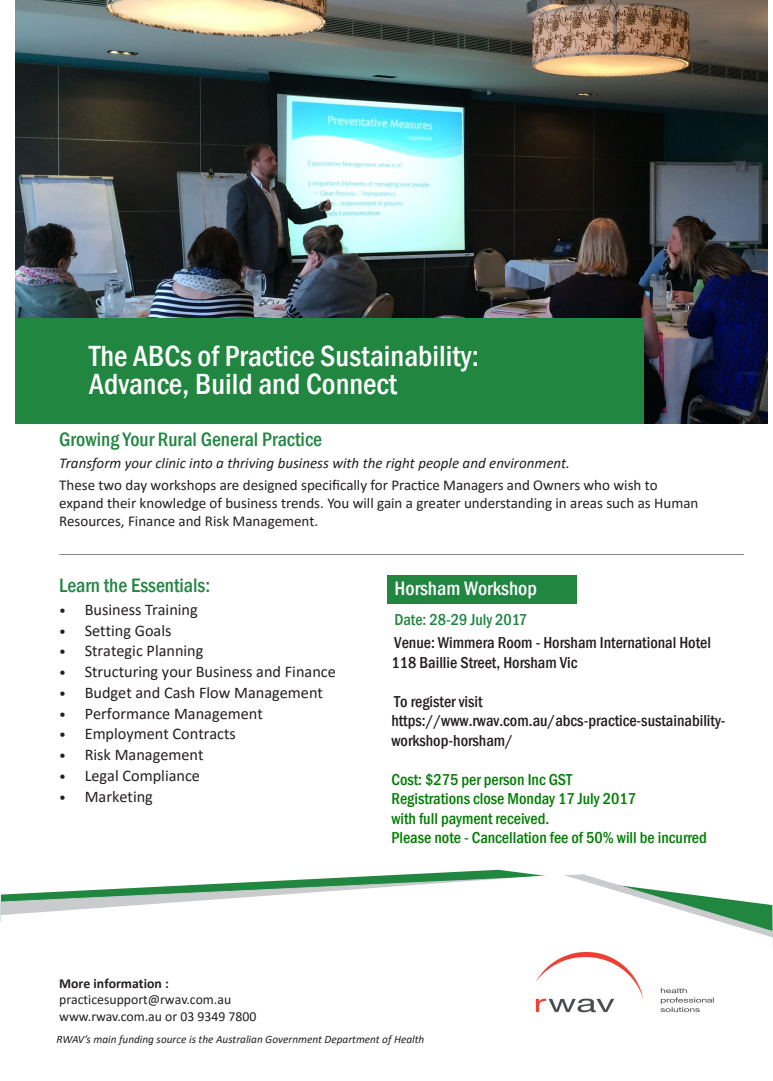
<style>
.page{position:relative;width:773px;height:1081px;background:#fff}
.page>*{position:absolute;margin:0;border:0;box-sizing:border-box;transform-origin:0 0}
.t1{font:500 condensed 30px "Franklin Gothic";color:#fff}
.t2{font:500 condensed 20px "Franklin Gothic";color:#208640}
.t3{font:500 condensed 20px "Franklin Gothic";color:#fff}
.t4{font:16.25px "Calibri";color:#231f20}
.t5{font:500 condensed 16.25px/19.5px "Franklin Gothic";color:#231f20}
.t6{font:500 condensed 16.25px/19.5px "Franklin Gothic";color:#007d00}
.t7{font:15px/18px "Calibri";color:#231f20}
.t8{font:italic 15px "Calibri";color:#231f20}
.t9{font:13.75px/16.5px "Calibri";color:#231f20}
.t10{font:italic 11.25px "Calibri";color:#231f20}
.s1{font-size:13.75px}
.s2{color:#208640}
.s3{font-family:"Franklin Gothic Medium Cond";font-weight:400;font-stretch:normal}
.s4{font-weight:700}
</style>
<div class="page">
<img style="left:15px;top:0;width:752px;height:423px">
<div style="left:388px;top:575px;width:189px;height:28px;background:#208640"></div>
<svg style="left:415px;top:870px;width:116px;height:4px"></svg>
<svg style="left:1px;top:874px;width:771px;height:63px"></svg>
<hr style="left:59px;top:554px;width:684px;height:1px;background:#231f20">
<img style="left:535px;top:951px;width:178px;height:62px">
<div style="left:15px;top:318px;width:628px;height:105px;background:#208640"></div>
<p class="t1" style="left:89px;top:337px;width:391px">The ABCs of Practice Sustainability:</p>
<p class="t1" style="left:89px;top:364px;width:309px">Advance, Build and Connect</p>
<p class="t2" style="left:59px;top:426px;width:264px">Growing Your Rural General Practice</p>
<p class="t8" style="left:59px;top:453px;width:512px">Transform your clinic into a thriving business with the right people and environment.</p>
<p class="t7" style="left:59px;top:475px;width:640px">These two day workshops are designed specifically for Practice Managers and Owners who wish to expand their knowledge of business trends. You will gain a greater understanding in areas such as Human<br>Resources, Finance and Risk Management.</p>
<p class="t2" style="left:59px;top:572px;width:152px">Learn the Essentials:</p>
<p class="t4" style="left:59px;top:598px;width:140px"><span class="s1">•</span> Business Training</p>
<p class="t4" style="left:59px;top:619px;width:114px"><span class="s1">•</span> Setting Goals</p>
<p class="t4" style="left:59px;top:639px;width:146px"><span class="s1">•</span> Strategic Planning</p>
<p class="t4" style="left:59px;top:660px;width:278px"><span class="s1">•</span> Structuring your Business and Finance</p>
<p class="t4" style="left:59px;top:681px;width:265px"><span class="s1">•</span> Budget and Cash Flow Management</p>
<p class="t4" style="left:59px;top:702px;width:205px"><span class="s1">•</span> Performance Management</p>
<p class="t4" style="left:59px;top:722px;width:178px"><span class="s1">•</span> Employment Contracts</p>
<p class="t4" style="left:59px;top:743px;width:146px"><span class="s1">•</span> Risk Management</p>
<p class="t4" style="left:59px;top:764px;width:142px"><span class="s1">•</span> Legal Compliance</p>
<p class="t4" style="left:59px;top:785px;width:95px"><span class="s1">•</span> Marketing</p>
<p class="t3" style="left:394px;top:575px;width:144px">Horsham Workshop</p>
<p class="t5" style="left:394px;top:607px;width:318px;line-height:23.2px"><span class="s2">Date: 28-29 July 2017<br></span>Venue: Wimmera Room - Horsham International Hotel</p>
<p class="t5" style="left:391px;top:652px;width:188px">118 Baillie Street, Horsham Vic</p>
<p class="t5" style="left:391px;top:691px;width:335px"><span class="s3">To regi</span>ster visit https://www.rwav.com.au/abcs-practice-sustainability&shy;workshop-horsham/</p>
<p class="t6" style="left:391px;top:769px;width:317px">Cost: $275 per person Inc GST<br>Registrations close Monday 17 July 2017<br>with full payment received.<br>Please note - Cancellation fee of 50% will be incurred</p>
<p class="t9" style="left:59px;top:974px;width:199px"><span class="s4">More information : </span>practicesupport@rwav.com.au www.rwav.com.au or 03 9349 7800</p>
<p class="t10" style="left:57px;top:1031px;width:369px">RWAV’s main funding source is the Australian Government Department of Health</p>
</div>
